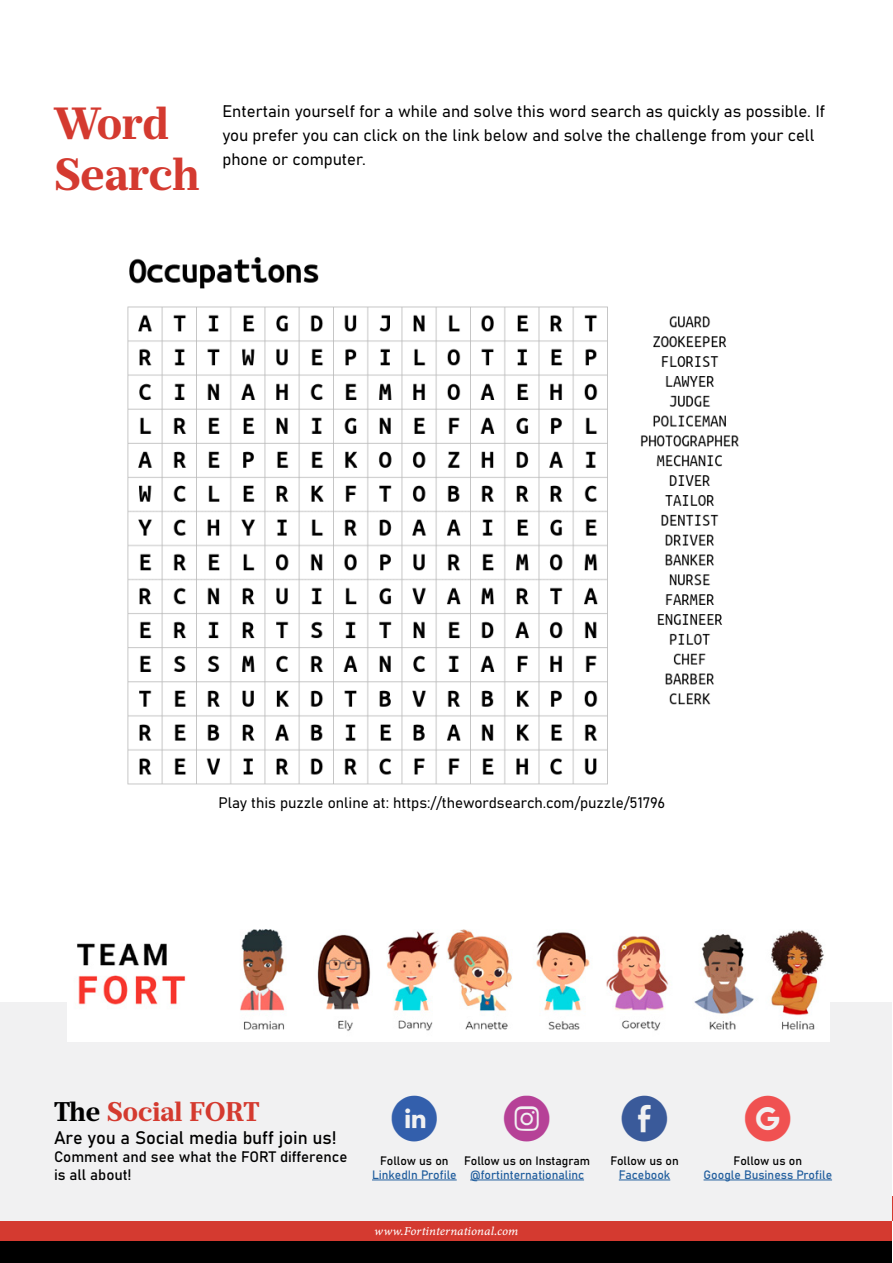
<style>
.page{position:relative;width:893px;height:1263px;background:#fff}
.page>*{position:absolute;margin:0;border:0;box-sizing:border-box;transform-origin:0 0}
.t1{font:700 45px/51px "Prumo Text";letter-spacing:-.01em;color:#d43a30}
.t2{font:45px "Social Media Circled";color:#335fac}
.t3{font:45px "Social Media Circled";color:#f05151}
.t4{font:45px "Social Media Circled";color:#3a5a9a}
.t5{font:45px "Social Media Circled";color:#b64197}
.t6{font:700 27px "Prumo Text";letter-spacing:-.005em;color:#d43a2f}
.t7{font:18px "Bahnschrift";color:#000}
.t8{font:16.5px/24px "Bahnschrift";color:#000}
.t9{font:15px/18px "Bahnschrift";color:#000}
.t10{font:12px "Bahnschrift";color:#215e9e}
.t11{font:12px "Bahnschrift";color:#000}
.t12{font:italic 12px "Minion Variable Concept";color:#fff}
.s1{color:#000}
</style>
<div class="page">
<div style="left:1px;top:1002px;width:891px;height:260px;background:#f1f1f2"></div>
<img style="left:67px;top:929px;width:762px;height:112px">
<div style="left:1px;top:1221px;width:891px;height:20px;background:#d43a30"></div>
<div style="left:1px;top:1241px;width:891px;height:22px;background:#000"></div>
<hr style="left:372px;top:1180px;width:85px;height:1px;background:#215e9e">
<hr style="left:704px;top:1180px;width:128px;height:1px;background:#215e9e">
<hr style="left:619px;top:1180px;width:51px;height:1px;background:#215e9e">
<hr style="left:470px;top:1180px;width:114px;height:1px;background:#215e9e">
<img style="left:127px;top:257px;width:612px;height:528px">
<h1 class="t1" style="left:54px;top:99px;width:147px">Word<br>Search</h1>
<p class="t8" style="left:222px;top:98px;width:604px">Entertain yourself for a while and solve this word search as quickly as possible. If you prefer you can click on the link below and solve the challenge from your cell phone or computer.</p>
<p class="t9" style="left:219px;top:792px;width:448px">Play this puzzle online at: https://thewordsearch.com/puzzle/51796</p>
<h2 class="t6" style="left:54px;top:1096px;width:207px"><span class="s1">The</span> Social FORT</h2>
<p class="t7" style="left:54px;top:1124px;width:284px">Are you a Social media buff join us!</p>
<p class="t9" style="left:54px;top:1146px;width:295px">Comment and see what the FORT difference is all about!</p>
<h1 class="t2" style="left:391px;top:1095px;width:49px">C</h1>
<p class="t11" style="left:380px;top:1151px;width:70px">Follow us on</p>
<p class="t10" style="left:372px;top:1166px;width:86px">LinkedIn Profile</p>
<h1 class="t5" style="left:504px;top:1095px;width:49px">Q</h1>
<p class="t11" style="left:464px;top:1151px;width:128px">Follow us on Instagram</p>
<p class="t10" style="left:470px;top:1166px;width:115px">@fortinternationalinc</p>
<p class="t12" style="left:375px;top:1223px;width:145px">www.Fortinternational.com</p>
<h1 class="t4" style="left:621px;top:1095px;width:49px">E</h1>
<p class="t11" style="left:610px;top:1151px;width:70px">Follow us on</p>
<p class="t10" style="left:619px;top:1166px;width:53px">Facebook</p>
<h1 class="t3" style="left:744px;top:1095px;width:49px">q</h1>
<p class="t11" style="left:734px;top:1151px;width:70px">Follow us on</p>
<p class="t10" style="left:704px;top:1166px;width:130px">Google Business Profile</p>
</div>
